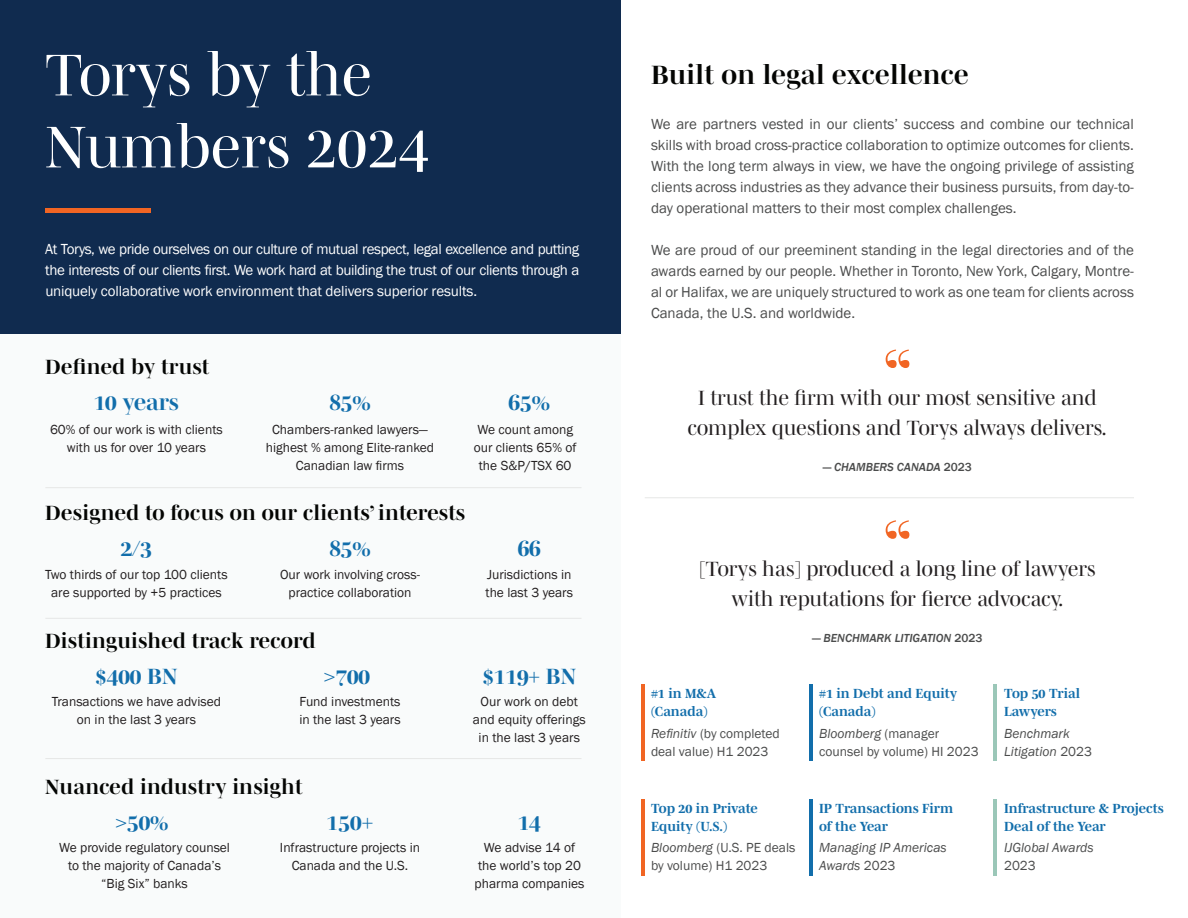
<style>
.page{position:relative;width:1188px;height:918px;background:#fff}
.page>*{position:absolute;margin:0;border:0;box-sizing:border-box;transform-origin:0 0}
.t1{font:75px "Mencken Std Head";color:#f16523}
.t2{font:60px/72px "Mencken Std Head";color:#fff}
.t3{font:700 27px "Mencken Std Head";letter-spacing:.01em;color:#040503}
.t4{font:700 22.5px "Mencken Std Head";color:#126eab}
.t5{font:21px/30px "Mencken Std Head";color:#231f20;text-align:center}
.t6{font:700 21px "Mencken Std Head";letter-spacing:.01em;color:#040503}
.t7{font:15px/21px "Franklin Gothic";color:#4b4c4c;text-align:justify}
.t8{font:15px/21px "Franklin Gothic";letter-spacing:-.01em;color:#fff;text-align:justify}
.t9{font:13.5px/18px "Franklin Gothic";color:#231f20;text-align:center}
.t10{font:700 13.5px/18px "Mencken Std";color:#126eab}
.t11{font:13.5px/18px "Franklin Gothic";color:#4b4c4c}
.t12{font:italic 13.5px/18px "Franklin Gothic";color:#4b4c4c}
.t13{font:italic 500 12px "Franklin Gothic";color:#4b4c4c}
.s1{font-style:normal}
.s2{font-style:italic}
</style>
<div class="page">
<div style="left:0;top:5px;width:621px;height:913px;background:#f9fbfb"></div>
<div style="left:0;top:0;width:621px;height:334px;background:#102b4f"></div>
<hr style="left:45px;top:487px;width:537px;height:1px;background:#e6e7e6">
<hr style="left:45px;top:758px;width:537px;height:1px;background:#e6e7e6">
<hr style="left:45px;top:618px;width:537px;height:1px;background:#e6e7e6">
<div style="left:45px;top:208px;width:106px;height:5px;background:#f16523"></div>
<hr style="left:642px;top:799px;width:3px;height:77px;background:#f16523">
<hr style="left:642px;top:684px;width:3px;height:77px;background:#f16523">
<hr style="left:809px;top:799px;width:3px;height:77px;background:#126eab">
<hr style="left:809px;top:684px;width:3px;height:77px;background:#126eab">
<hr style="left:993px;top:799px;width:4px;height:77px;background:#9bc7b8">
<hr style="left:993px;top:684px;width:4px;height:77px;background:#9bc7b8">
<hr style="left:645px;top:497px;width:489px;height:1px;background:#e6e7e6">
<h1 class="t2" style="left:45px;top:38px;width:385px">Torys by the<br>Numbers 2024</h1>
<p class="t8" style="left:45px;top:238px;width:536px">At Torys, we pride ourselves on our culture of mutual respect, legal excellence and putting the interests of our clients first. We work hard at building the trust of our clients through a uniquely collaborative work environment that delivers superior results.</p>
<h2 class="t6" style="left:45px;top:355px;width:166px">Defined by trust</h2>
<h2 class="t4" style="left:94px;top:390px;width:87px">10 years</h2>
<p class="t9" style="left:50px;top:421px;width:174px">60% of our work is with clients with us for over 10 years</p>
<h2 class="t4" style="left:329px;top:390px;width:43px">85%</h2>
<p class="t9" style="left:266px;top:421px;width:170px">Chambers-ranked lawyers— highest % among Elite-ranked<br>Canadian law firms</p>
<p class="t4" style="left:509px;top:390px;width:43px">65%</p>
<p class="t9" style="left:474px;top:421px;width:104px">We count among our clients 65% of the S&amp;P/TSX 60</p>
<h3 class="t6" style="left:45px;top:501px;width:422px">Designed to focus on our clients’ interests</h3>
<h3 class="t4" style="left:121px;top:535px;width:33px">2/3</h3>
<p class="t9" style="left:45px;top:566px;width:184px">Two thirds of our top 100 clients are supported by +5 practices</p>
<h2 class="t4" style="left:329px;top:535px;width:43px">85%</h2>
<p class="t9" style="left:280px;top:566px;width:142px">Our work involving cross&shy;practice collaboration</p>
<p class="t4" style="left:518px;top:535px;width:25px">66</p>
<p class="t9" style="left:486px;top:566px;width:89px;text-align:left">Jurisdictions in the last 3 years</p>
<h3 class="t6" style="left:45px;top:629px;width:272px">Distinguished track record</h3>
<h3 class="t4" style="left:95px;top:664px;width:84px">$400 BN</h3>
<p class="t9" style="left:52px;top:693px;width:171px">Transactions we have advised on in the last 3 years</p>
<h2 class="t4" style="left:324px;top:664px;width:48px">&gt;700</h2>
<p class="t9" style="left:299px;top:693px;width:103px;text-align:left">Fund investments in the last 3 years</p>
<h3 class="t4" style="left:482px;top:664px;width:95px">$119+ BN</h3>
<p class="t9" style="left:473px;top:693px;width:114px">Our work on debt and equity offerings in the last 3 years</p>
<h4 class="t6" style="left:45px;top:775px;width:259px">Nuanced industry insight</h4>
<h4 class="t4" style="left:116px;top:810px;width:54px">&gt;50%</h4>
<p class="t9" style="left:59px;top:839px;width:172px">We provide regulatory counsel to the majority of Canada’s “Big Six” banks</p>
<h3 class="t4" style="left:327px;top:810px;width:48px">150+</h3>
<p class="t9" style="left:280px;top:839px;width:142px">Infrastructure projects in<br>Canada and the U.S.</p>
<h3 class="t4" style="left:518px;top:810px;width:25px">14</h3>
<p class="t9" style="left:475px;top:839px;width:111px">We advise 14 of the world’s top 20 pharma companies</p>
<h2 class="t3" style="left:651px;top:60px;width:319px">Built on legal excellence</h2>
<p class="t7" style="left:651px;top:114px;width:485px">We are partners vested in our clients’ success and combine our technical skills with broad cross-practice collaboration to optimize outcomes for clients.<br>With the long term always in view, we have the ongoing privilege of assisting clients across industries as they advance their business pursuits, from day-to&shy;day operational matters to their most complex challenges.</p>
<p class="t7" style="left:651px;top:240px;width:485px">We are proud of our preeminent standing in the legal directories and of the awards earned by our people. Whether in Toronto, New York, Calgary, Montre&shy;al or Halifax, we are uniquely structured to work as one team for clients across Canada, the U.S. and worldwide.</p>
<p class="t1" style="left:882px;top:333px;width:33px">“</p>
<p class="t5" style="left:688px;top:383px;width:421px">I trust the firm with our most sensitive and complex questions and Torys always delivers.</p>
<p class="t13" style="left:823px;top:460px;width:150px"><span class="s1">—</span> CHAMBERS CANADA <span class="s1">2023</span></p>
<p class="t1" style="left:882px;top:503px;width:33px">“</p>
<p class="t5" style="left:699px;top:554px;width:398px">[Torys has] produced a long line of lawyers with reputations for fierce advocacy.</p>
<p class="t13" style="left:812px;top:631px;width:172px"><span class="s1">—</span> BENCHMARK LITIGATION <span class="s1">2023</span></p>
<p class="t10" style="left:651px;top:684px;width:67px">#1 in M&amp;A (Canada)</p>
<p class="t11" style="left:651px;top:725px;width:130px"><span class="s2">Refinitiv</span> (by completed deal value) H1 2023</p>
<p class="t10" style="left:651px;top:799px;width:108px">Top 20 in Private<br>Equity (U.S.)</p>
<p class="t11" style="left:651px;top:839px;width:146px"><span class="s2">Bloomberg</span> (U.S. PE deals by volume) H1 2023</p>
<p class="t10" style="left:819px;top:684px;width:140px">#1 in Debt and Equity (Canada)</p>
<p class="t11" style="left:819px;top:725px;width:161px"><span class="s2">Bloomberg</span> (manager counsel by volume) HI 2023</p>
<p class="t10" style="left:819px;top:799px;width:136px">IP Transactions Firm of the Year</p>
<p class="t12" style="left:819px;top:839px;width:129px">Managing IP Americas<br>Awards <span class="s1">2023</span></p>
<p class="t10" style="left:1004px;top:684px;width:78px">Top 50 Trial<br>Lawyers</p>
<p class="t12" style="left:1004px;top:725px;width:89px">Benchmark<br>Litigation <span class="s1">2023</span></p>
<p class="t10" style="left:1004px;top:799px;width:161px">Infrastructure &amp; Projects<br>Deal of the Year</p>
<p class="t12" style="left:1004px;top:839px;width:91px">IJGlobal Awards</p>
<p class="t11" style="left:1004px;top:857px;width:33px">2023</p>
</div>
